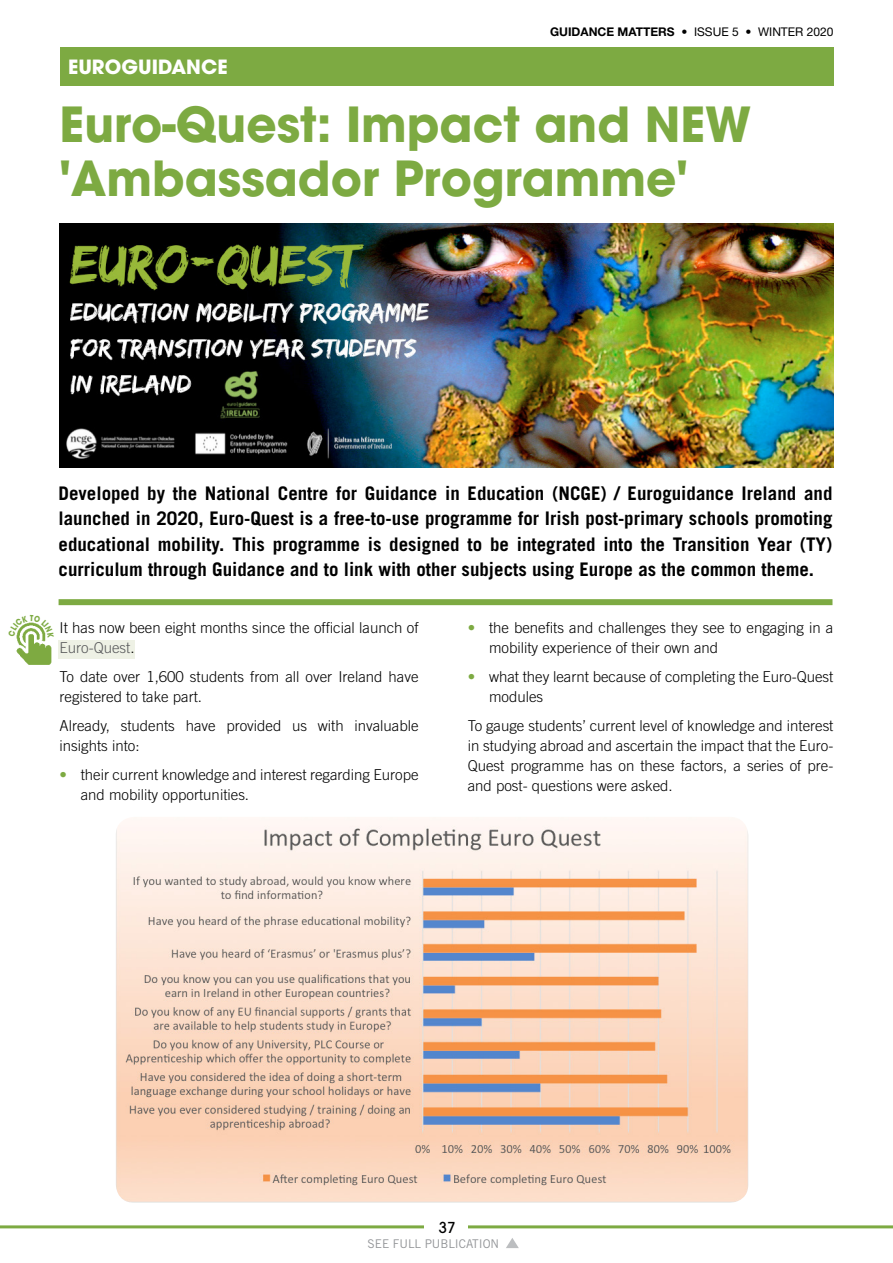
<style>
.page{position:relative;width:893px;height:1263px;background:#fff}
.page>*{position:absolute;margin:0;border:0;box-sizing:border-box;transform-origin:0 0}
.t1{font:700 48px/54px "Avant Garde";color:#7daa42}
.t2{font:700 19.5px "Avant Garde";color:#fff}
.t3{font:700 18.75px/25.5px "Trade Gothic";color:#000;text-align:justify}
.t4{font:300 15px/20.2px "Trade Gothic";color:#000}
.t5{font:500 15px "Avant Garde";color:#000}
.t6{font:700 12px "Helvetica Neue";color:#000}
.t7{font:12px "Trade Gothic";letter-spacing:-.005em;color:#939598}
.s1{font-weight:400}
.s2{color:#58595b}
.s3{color:#7daa42}
</style>
<div class="page">
<div style="left:59px;top:640px;width:76px;height:18px;background:#eef1e5"></div>
<hr style="left:0;top:1225px;width:893px;height:3px;background:#7daa42">
<div style="left:424px;top:1210px;width:44px;height:53px;background:#fff"></div>
<div style="left:60px;top:47px;width:773px;height:39px;background:#7daa42"></div>
<div style="left:59px;top:599px;width:773px;height:6px;background:#7daa42"></div>
<img style="left:116px;top:817px;width:632px;height:386px">
<img style="left:60px;top:223px;width:773px;height:244px">
<img style="left:16px;top:637px;width:36px;height:28px">
<svg style="left:506px;top:1238px;width:13px;height:10px"></svg>
<svg style="left:16px;top:622px;width:30px;height:15px"></svg>
<h2 class="t2" style="left:68px;top:54px;width:161px">EUROGUIDANCE</h2>
<p class="t6" style="left:550px;top:24px;width:285px">GUIDANCE MATTERS • <span class="s1">ISSUE 5</span> • <span class="s1">WINTER 2020</span></p>
<h1 class="t1" style="left:60px;top:97px;width:693px">Euro-Quest: Impact and NEW 'Ambassador Programme'</h1>
<p class="t3" style="left:59px;top:480px;width:775px">Developed by the National Centre for Guidance in Education (NCGE) / Euroguidance Ireland and launched in 2020, Euro-Quest is a free-to-use programme for Irish post-primary schools promoting educational mobility. This programme is designed to be integrated into the Transition Year (TY) curriculum through Guidance and to link with other subjects using Europe as the common theme.</p>
<p class="t4" style="left:60px;top:617px;width:360px">It has now been eight months since the official launch of<br><span class="s2">Euro-Quest</span>.</p>
<p class="t4" style="left:60px;top:666px;width:361px">To date over 1,600 students from all over Ireland have registered to take part.</p>
<p class="t4" style="left:60px;top:715px;width:361px">Already, students have provided us with invaluable insights into:</p>
<p class="t4" style="left:81px;top:764px;width:339px;text-indent:-21px"><span class="s3">•</span> their current knowledge and interest regarding Europe and mobility opportunities.</p>
<p class="t4" style="left:489px;top:617px;width:346px;text-indent:-21px"><span class="s3">•</span> the benefits and challenges they see to engaging in a mobility experience of their own and</p>
<p class="t4" style="left:489px;top:666px;width:346px;text-indent:-21px"><span class="s3">•</span> what they learnt because of completing the Euro-Quest modules</p>
<p class="t4" style="left:468px;top:715px;width:367px;text-align:justify">To gauge students’ current level of knowledge and interest in studying abroad and ascertain the impact that the Euro-Quest programme has on these factors, a series of pre&shy;and post- questions were asked.</p>
<p class="t5" style="left:439px;top:1218px;width:18px">37</p>
<p class="t7" style="left:368px;top:1236px;width:133px">SEE FULL PUBLICATION</p>
</div>
